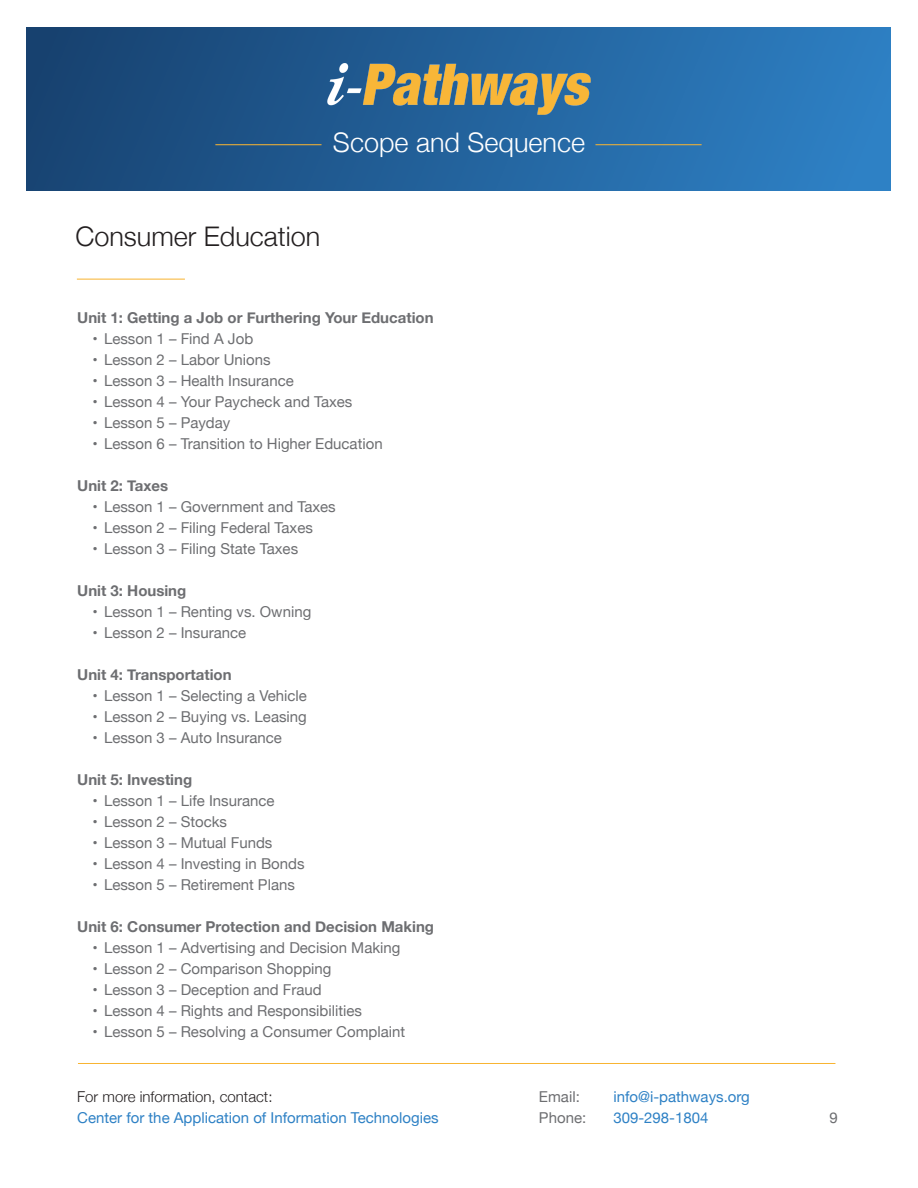
<style>
.page{position:relative;width:918px;height:1188px;background:#fff}
.page>*{position:absolute;margin:0;border:0;box-sizing:border-box;transform-origin:0 0}
.t1{font:300 27px "Helvetica Neue";color:#231f20}
.t2{font:300 27px "Helvetica Neue";color:#fff}
.t3{font:15px "Helvetica Neue";color:#6d6e71}
.t4{font:700 15px "Helvetica Neue";color:#6d6e71}
.t5{font:15px "Helvetica Neue";color:#2e81c5}
.t6{font:300 15px "Helvetica Neue";color:#231f20}
</style>
<div class="page">
<div style="left:27px;top:27px;width:863px;height:164px;background:linear-gradient(to right,#174270,#2e81c5)"></div>
<img style="left:328px;top:64px;width:262px;height:50px">
<hr style="left:215px;top:144px;width:107px;height:1px;background:#f8b432">
<hr style="left:595px;top:144px;width:107px;height:1px;background:#f8b432">
<hr style="left:77px;top:279px;width:108px;height:1px;background:#f8b432">
<hr style="left:78px;top:1063px;width:757px;height:1px;background:#f8b432">
<h1 class="t2" style="left:333px;top:121px;width:254px">Scope and Sequence</h1>
<h1 class="t1" style="left:75px;top:214px;width:247px">Consumer Education</h1>
<p class="t4" style="left:77px;top:306px;width:358px">Unit 1: Getting a Job or Furthering Your Education</p>
<p class="t3" style="left:92px;top:328px;width:162px">• Lesson 1 – Find A Job</p>
<p class="t3" style="left:92px;top:349px;width:180px">• Lesson 2 – Labor Unions</p>
<p class="t3" style="left:92px;top:370px;width:203px">• Lesson 3 – Health Insurance</p>
<p class="t3" style="left:92px;top:391px;width:261px">• Lesson 4 – Your Paycheck and Taxes</p>
<p class="t3" style="left:92px;top:412px;width:140px">• Lesson 5 – Payday</p>
<p class="t3" style="left:92px;top:433px;width:292px">• Lesson 6 – Transition to Higher Education</p>
<p class="t4" style="left:77px;top:474px;width:92px">Unit 2: Taxes</p>
<p class="t3" style="left:92px;top:496px;width:245px">• Lesson 1 – Government and Taxes</p>
<p class="t3" style="left:92px;top:517px;width:222px">• Lesson 2 – Filing Federal Taxes</p>
<p class="t3" style="left:92px;top:538px;width:207px">• Lesson 3 – Filing State Taxes</p>
<p class="t4" style="left:77px;top:579px;width:111px">Unit 3: Housing</p>
<p class="t3" style="left:92px;top:601px;width:220px">• Lesson 1 – Renting vs. Owning</p>
<p class="t3" style="left:92px;top:622px;width:155px">• Lesson 2 – Insurance</p>
<p class="t4" style="left:77px;top:663px;width:156px">Unit 4: Transportation</p>
<p class="t3" style="left:92px;top:685px;width:216px">• Lesson 1 – Selecting a Vehicle</p>
<p class="t3" style="left:92px;top:706px;width:216px">• Lesson 2 – Buying vs. Leasing</p>
<p class="t3" style="left:92px;top:727px;width:191px">• Lesson 3 – Auto Insurance</p>
<p class="t4" style="left:77px;top:768px;width:117px">Unit 5: Investing</p>
<p class="t3" style="left:92px;top:790px;width:184px">• Lesson 1 – Life Insurance</p>
<p class="t3" style="left:92px;top:811px;width:136px">• Lesson 2 – Stocks</p>
<p class="t3" style="left:92px;top:832px;width:182px">• Lesson 3 – Mutual Funds</p>
<p class="t3" style="left:92px;top:853px;width:214px">• Lesson 4 – Investing in Bonds</p>
<p class="t3" style="left:92px;top:874px;width:204px">• Lesson 5 – Retirement Plans</p>
<p class="t4" style="left:77px;top:915px;width:358px">Unit 6: Consumer Protection and Decision Making</p>
<p class="t3" style="left:92px;top:937px;width:310px">• Lesson 1 – Advertising and Decision Making</p>
<p class="t3" style="left:92px;top:958px;width:241px">• Lesson 2 – Comparison Shopping</p>
<p class="t3" style="left:92px;top:979px;width:231px">• Lesson 3 – Deception and Fraud</p>
<p class="t3" style="left:92px;top:1000px;width:271px">• Lesson 4 – Rights and Responsibilities</p>
<p class="t3" style="left:92px;top:1021px;width:314px">• Lesson 5 – Resolving a Consumer Complaint</p>
<p class="t6" style="left:77px;top:1084px;width:197px">For more information, contact:</p>
<p class="t5" style="left:77px;top:1107px;width:363px">Center for the Application of Information Technologies</p>
<p class="t3" style="left:539px;top:1086px;width:42px">Email:</p>
<p class="t5" style="left:613px;top:1086px;width:138px">info@i-pathways.org</p>
<p class="t3" style="left:539px;top:1107px;width:49px">Phone:</p>
<p class="t5" style="left:613px;top:1107px;width:97px">309-298-1804</p>
<p class="t3" style="left:830px;top:1107px;width:10px">9</p>
</div>
